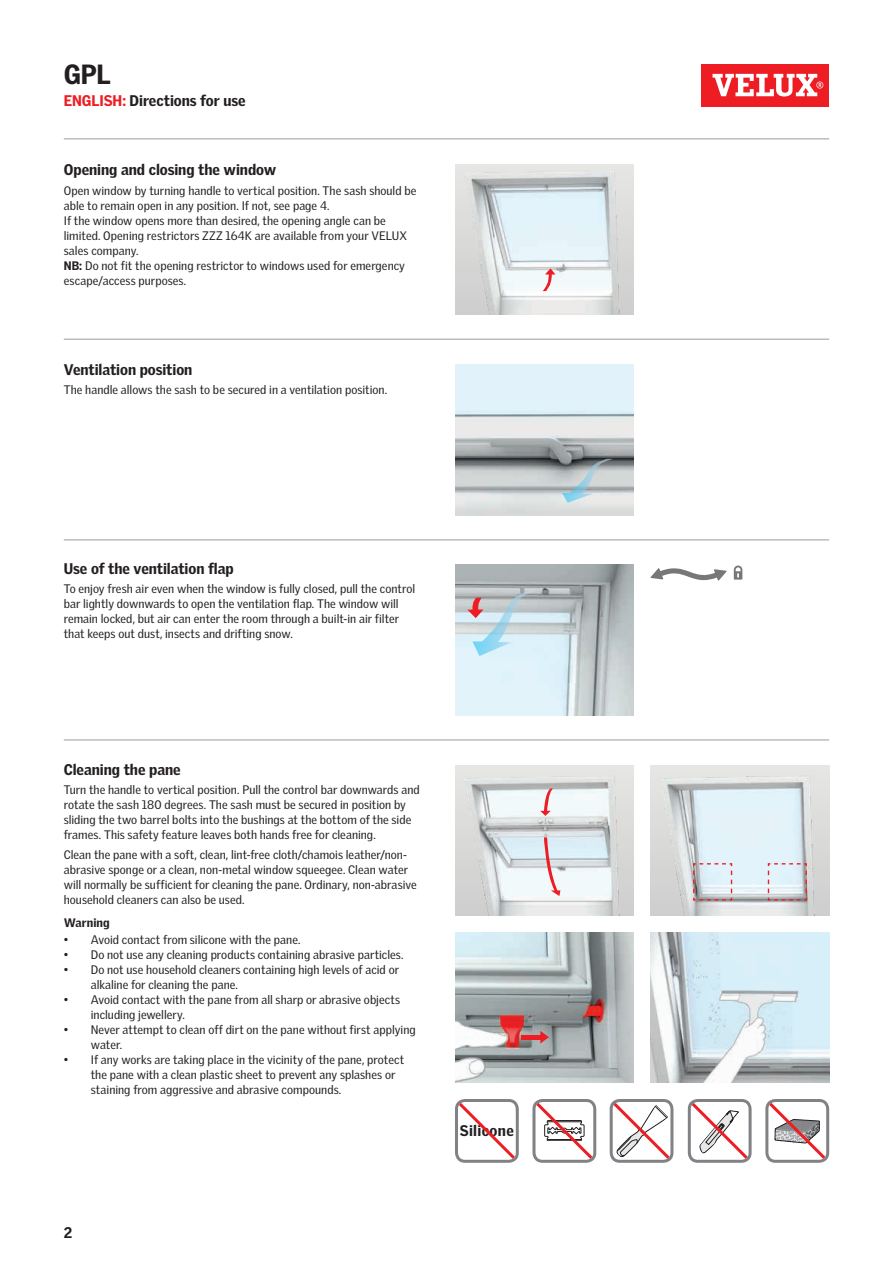
<style>
.page{position:relative;width:893px;height:1263px;background:#fff}
.page>*{position:absolute;margin:0;border:0;box-sizing:border-box;transform-origin:0 0}
.t1{font:900 27px "Velux Gothic";color:#231f20}
.t2{font:900 15px "Velux Gothic";letter-spacing:-.005em;color:#231f20}
.t3{font:900 15px "Velux Gothic";letter-spacing:.025em;color:#231f20}
.t4{font:12px/15px "Velux Gothic";letter-spacing:.005em;color:#231f20}
.t5{font:900 12px "Velux Gothic";letter-spacing:.005em;color:#231f20}
.s1{color:#ee1d23}
.s2{font-weight:900}
</style>
<div class="page">
<img style="left:651px;top:765px;width:178px;height:150px">
<img style="left:455px;top:365px;width:179px;height:150px">
<img style="left:455px;top:164px;width:179px;height:151px">
<img style="left:651px;top:932px;width:178px;height:150px">
<div style="left:702px;top:64px;width:127px;height:42px;background:#ee1d23"></div>
<svg style="left:712px;top:74px;width:111px;height:23px"></svg>
<div style="left:688px;top:1099px;width:64px;height:64px;border:3px solid #808285;border-radius:9px"></div>
<svg style="left:688px;top:1100px;width:63px;height:62px"></svg>
<div style="left:610px;top:1099px;width:63px;height:64px;border:3px solid #808285;border-radius:9px"></div>
<svg style="left:610px;top:1100px;width:63px;height:62px"></svg>
<div style="left:765px;top:1099px;width:64px;height:64px;border:3px solid #808285;border-radius:9px"></div>
<svg style="left:766px;top:1100px;width:62px;height:62px"></svg>
<div style="left:532px;top:1099px;width:64px;height:64px;border:3px solid #808285;border-radius:9px"></div>
<svg style="left:533px;top:1100px;width:63px;height:62px"></svg>
<div style="left:455px;top:1099px;width:64px;height:64px;border:3px solid #808285;border-radius:9px"></div>
<svg style="left:456px;top:1100px;width:62px;height:62px"></svg>
<svg style="left:562px;top:459px;width:51px;height:44px;background:#afbcc0"></svg>
<svg style="left:543px;top:268px;width:12px;height:23px"></svg>
<svg style="left:692px;top:862px;width:41px;height:39px;background:#d0ced3"></svg>
<svg style="left:767px;top:862px;width:41px;height:39px;background:#d5d3d8"></svg>
<img style="left:455px;top:565px;width:179px;height:150px">
<svg style="left:467px;top:590px;width:70px;height:66px;background:#c5d3db"></svg>
<img style="left:455px;top:765px;width:179px;height:150px">
<svg style="left:544px;top:837px;width:16px;height:59px"></svg>
<svg style="left:540px;top:788px;width:13px;height:28px"></svg>
<img style="left:455px;top:932px;width:179px;height:150px">
<svg style="left:540px;top:1031px;width:9px;height:12px"></svg>
<hr style="left:521px;top:1035px;width:22px;height:4px;background:#ee1d23">
<svg style="left:734px;top:565px;width:8px;height:15px"></svg>
<svg style="left:651px;top:568px;width:75px;height:12px"></svg>
<hr style="left:64px;top:338px;width:765px;height:2px;background:#bcbdbb">
<hr style="left:64px;top:539px;width:765px;height:2px;background:#bcbdbb">
<hr style="left:64px;top:739px;width:765px;height:2px;background:#bcbdbb">
<hr style="left:64px;top:138px;width:765px;height:2px;background:#bcbdbb">
<h1 class="t1" style="left:64px;top:57px;width:49px">GPL</h1>
<p class="t2" style="left:64px;top:91px;width:183px"><span class="s1">ENGLISH:</span> Directions for use</p>
<p class="t2" style="left:64px;top:160px;width:214px">Opening and closing the window</p>
<p class="t4" style="left:64px;top:183px;width:354px">Open window by turning handle to vertical position. The sash should be able to remain open in any position. If not, see page 4.<br>If the window opens more than desired, the opening angle can be limited. Opening restrictors ZZZ 164K are available from your VELUX sales company.<br><span class="s2">NB:</span> Do not fit the opening restrictor to windows used for emergency escape/access purposes.</p>
<p class="t2" style="left:64px;top:360px;width:130px">Ventilation position</p>
<p class="t4" style="left:64px;top:382px;width:325px">The handle allows the sash to be secured in a ventilation position.</p>
<p class="t2" style="left:64px;top:559px;width:172px">Use of the ventilation flap</p>
<p class="t4" style="left:64px;top:581px;width:353px">To enjoy fresh air even when the window is fully closed, pull the control bar lightly downwards to open the ventilation flap. The window will remain locked, but air can enter the room through a built-in air filter that keeps out dust, insects and drifting snow.</p>
<p class="t2" style="left:64px;top:760px;width:119px">Cleaning the pane</p>
<p class="t4" style="left:64px;top:782px;width:357px">Turn the handle to vertical position. Pull the control bar downwards and rotate the sash 180 degrees. The sash must be secured in position by sliding the two barrel bolts into the bushings at the bottom of the side frames. This safety feature leaves both hands free for cleaning.</p>
<p class="t4" style="left:64px;top:847px;width:354px">Clean the pane with a soft, clean, lint-free cloth/chamois leather/non&shy;abrasive sponge or a clean, non-metal window squeegee. Clean water will normally be sufficient for cleaning the pane. Ordinary, non-abrasive household cleaners can also be used.</p>
<p class="t5" style="left:64px;top:915px;width:47px">Warning</p>
<p class="t4" style="left:64px;top:932px;width:238px">• Avoid contact from silicone with the pane.</p>
<p class="t4" style="left:64px;top:947px;width:341px">• Do not use any cleaning products containing abrasive particles.</p>
<p class="t4" style="left:91px;top:962px;width:310px;text-indent:-27px">• Do not use household cleaners containing high levels of acid or alkaline for cleaning the pane.</p>
<p class="t4" style="left:91px;top:992px;width:311px;text-indent:-27px">• Avoid contact with the pane from all sharp or abrasive objects including jewellery.</p>
<p class="t4" style="left:91px;top:1022px;width:326px;text-indent:-27px">• Never attempt to clean off dirt on the pane without first applying water.</p>
<p class="t4" style="left:91px;top:1052px;width:315px;text-indent:-27px">• If any works are taking place in the vicinity of the pane, protect the pane with a clean plastic sheet to prevent any splashes or staining from aggressive and abrasive compounds.</p>
<p class="t2" style="left:64px;top:1222px;width:10px">2</p>
<p class="t3" style="left:460px;top:1121px;width:56px">Silicone</p>
</div>
